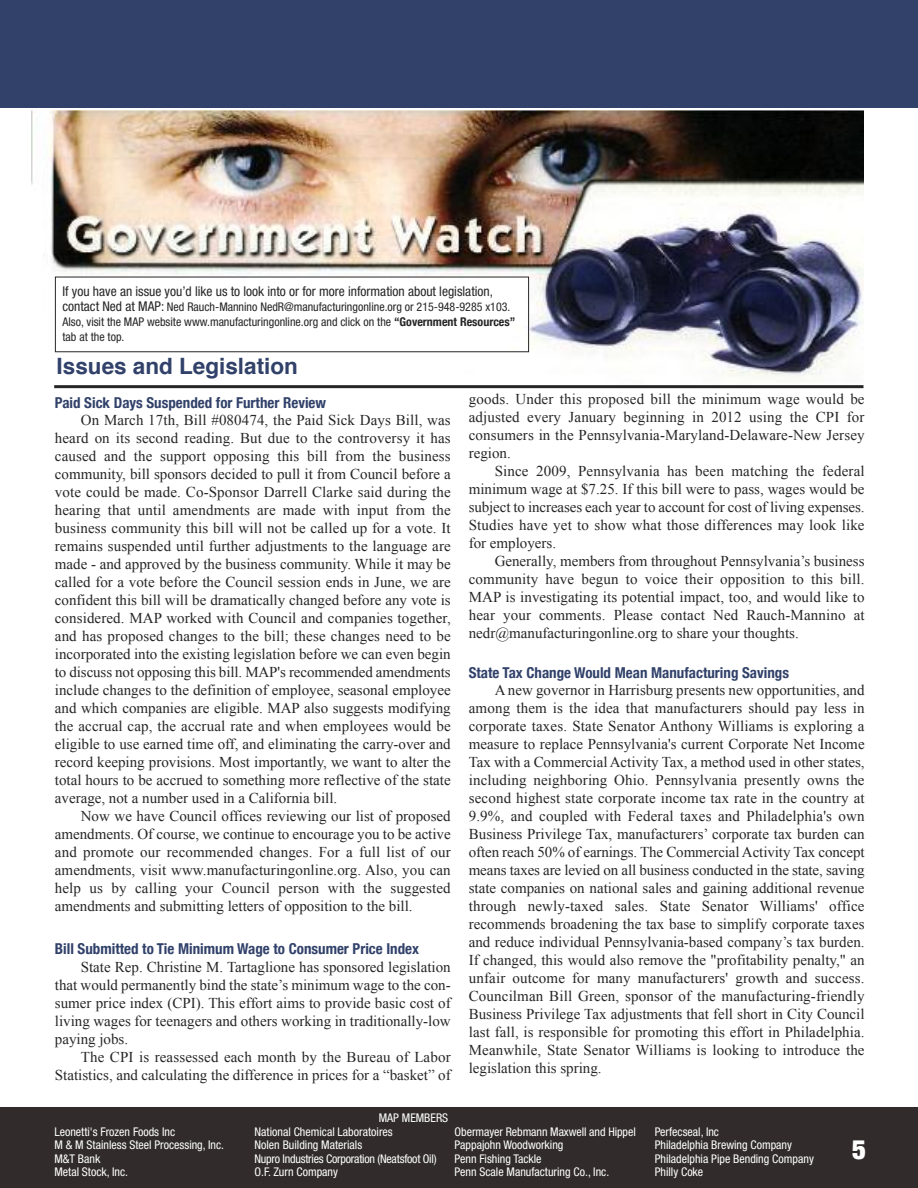
<style>
.page{position:relative;width:918px;height:1188px;background:#fff}
.page>*{position:absolute;margin:0;border:0;box-sizing:border-box;transform-origin:0 0}
.t1{font:900 condensed 27px "Helvetica Neue";color:#fff}
.t2{font:700 22.5px "Helvetica";color:#31416a}
.t3{font:15px/18px "Times New Roman";color:#272627;text-align:justify}
.t4{font:700 condensed 15px "Helvetica Neue";color:#31416a}
.t5{font:condensed 13.5px "Helvetica Neue";color:#272627}
.t6{font:condensed 12px/13.6px "Helvetica Neue";color:#fff}
.t7{font:condensed 12px/15px "Helvetica Neue";color:#272627}
.s1{font-size:13.5px}
.s2{font-weight:700}
</style>
<div class="page">
<div style="left:0;top:1107px;width:918px;height:81px;background:#312c2b"></div>
<div style="left:0;top:0;width:918px;height:108px;background:#31416a"></div>
<img style="left:32px;top:110px;width:832px;height:271px">
<hr style="left:54px;top:385px;width:810px;height:3px;background:#272627">
<div style="left:55px;top:277px;width:474px;height:75px;border:1px solid #272627"></div>
<p class="t5" style="left:63px;top:286px;width:432px">If you have an issue you’d like us to look into or for more information about legislation,</p>
<p class="t7" style="left:63px;top:300px;width:454px"><span class="s1">contact Ned at MAP:</span> Ned Rauch-Mannino NedR@manufacturingonline.org or 215-948-9285 x103.<br>Also, visit the MAP website www.manufacturingonline.org and click on the <span class="s2">“Government Resources” </span>tab at the top.</p>
<h2 class="t2" style="left:57px;top:357px;width:243px">Issues and Legislation</h2>
<p class="t4" style="left:55px;top:393px;width:273px">Paid Sick Days Suspended for Further Review</p>
<p class="t3" style="left:55px;top:411px;width:397px;text-indent:26px">On March 17th, Bill #080474, the Paid Sick Days Bill, was heard on its second reading. But due to the controversy it has caused and the support opposing this bill from the business community, bill sponsors decided to pull it from Council before a vote could be made. Co-Sponsor Darrell Clarke said during the hearing that until amendments are made with input from the business community this bill will not be called up for a vote. It remains suspended until further adjustments to the language are made - and approved by the business community. While it may be called for a vote before the Council session ends in June, we are confident this bill will be dramatically changed before any vote is considered. MAP worked with Council and companies together, and has proposed changes to the bill; these changes need to be incorporated into the existing legislation before we can even begin to discuss not opposing this bill. MAP's recommended amendments include changes to the definition of employee, seasonal employee and which companies are eligible. MAP also suggests modifying the accrual cap, the accrual rate and when employees would be eligible to use earned time off, and eliminating the carry-over and record keeping provisions. Most importantly, we want to alter the total hours to be accrued to something more reflective of the state average, not a number used in a California bill.</p>
<p class="t3" style="left:55px;top:807px;width:397px;text-indent:26px">Now we have Council offices reviewing our list of proposed amendments. Of course, we continue to encourage you to be active and promote our recommended changes. For a full list of our amendments, visit www.manufacturingonline.org. Also, you can help us by calling your Council person with the suggested amendments and submitting letters of opposition to the bill.</p>
<p class="t4" style="left:55px;top:940px;width:366px">Bill Submitted to Tie Minimum Wage to Consumer Price Index</p>
<p class="t3" style="left:55px;top:958px;width:397px;text-indent:26px">State Rep. Christine M. Tartaglione has sponsored legislation that would permanently bind the state’s minimum wage to the con&shy;sumer price index (CPI). This effort aims to provide basic cost of living wages for teenagers and others working in traditionally-low paying jobs.</p>
<p class="t3" style="left:55px;top:1048px;width:397px;text-align:right">The CPI is reassessed each month by the Bureau of Labor<br>Statistics, and calculating the difference in prices for a “basket” of</p>
<p class="t6" style="left:379px;top:1112px;width:71px">MAP MEMBERS</p>
<p class="t3" style="left:469px;top:390px;width:397px">goods. Under this proposed bill the minimum wage would be adjusted every January beginning in 2012 using the CPI for consumers in the Pennsylvania-Maryland-Delaware-New Jersey region.</p>
<p class="t3" style="left:469px;top:462px;width:397px;text-indent:26px">Since 2009, Pennsylvania has been matching the federal minimum wage at $7.25. If this bill were to pass, wages would be subject to increases each year to account for cost of living expenses.<br>Studies have yet to show what those differences may look like for employers.</p>
<p class="t3" style="left:469px;top:552px;width:397px;text-indent:26px">Generally, members from throughout Pennsylvania’s business community have begun to voice their opposition to this bill.<br>MAP is investigating its potential impact, too, and would like to hear your comments. Please contact Ned Rauch-Mannino at nedr@manufacturingonline.org to share your thoughts.</p>
<p class="t4" style="left:469px;top:663px;width:322px">State Tax Change Would Mean Manufacturing Savings</p>
<p class="t3" style="left:469px;top:681px;width:397px;text-indent:26px">A new governor in Harrisburg presents new opportunities, and among them is the idea that manufacturers should pay less in corporate taxes. State Senator Anthony Williams is exploring a measure to replace Pennsylvania's current Corporate Net Income Tax with a Commercial Activity Tax, a method used in other states, including neighboring Ohio. Pennsylvania presently owns the second highest state corporate income tax rate in the country at 9.9%, and coupled with Federal taxes and Philadelphia's own Business Privilege Tax, manufacturers’ corporate tax burden can often reach 50% of earnings. The Commercial Activity Tax concept means taxes are levied on all business conducted in the state, saving state companies on national sales and gaining additional revenue through newly-taxed sales. State Senator Williams' office recommends broadening the tax base to simplify corporate taxes and reduce individual Pennsylvania-based company’s tax burden.<br>If changed, this would also remove the "profitability penalty," an unfair outcome for many manufacturers' growth and success.<br>Councilman Bill Green, sponsor of the manufacturing-friendly Business Privilege Tax adjustments that fell short in City Council last fall, is responsible for promoting this effort in Philadelphia.<br>Meanwhile, State Senator Williams is looking to introduce the legislation this spring.</p>
<p class="t6" style="left:54px;top:1125px;width:171px">Leonetti's Frozen Foods Inc<br>M &amp; M Stainless Steel Processing, Inc.<br>M&amp;T Bank<br>Metal Stock, Inc.</p>
<p class="t6" style="left:255px;top:1125px;width:184px">National Chemical Laboratoires<br>Nolen Building Materials<br>Nupro Industries Corporation (Neatsfoot Oil)<br>O.F. Zurn Company</p>
<p class="t6" style="left:455px;top:1125px;width:183px">Obermayer Rebmann Maxwell and Hippel<br>Pappajohn Woodworking<br>Penn Fishing Tackle<br>Penn Scale Manufacturing Co., Inc.</p>
<p class="t6" style="left:655px;top:1125px;width:161px">Perfecseal, Inc<br>Philadelphia Brewing Company<br>Philadelphia Pipe Bending Company<br>Philly Coke</p>
<h1 class="t1" style="left:852px;top:1133px;width:16px">5</h1>
</div>
